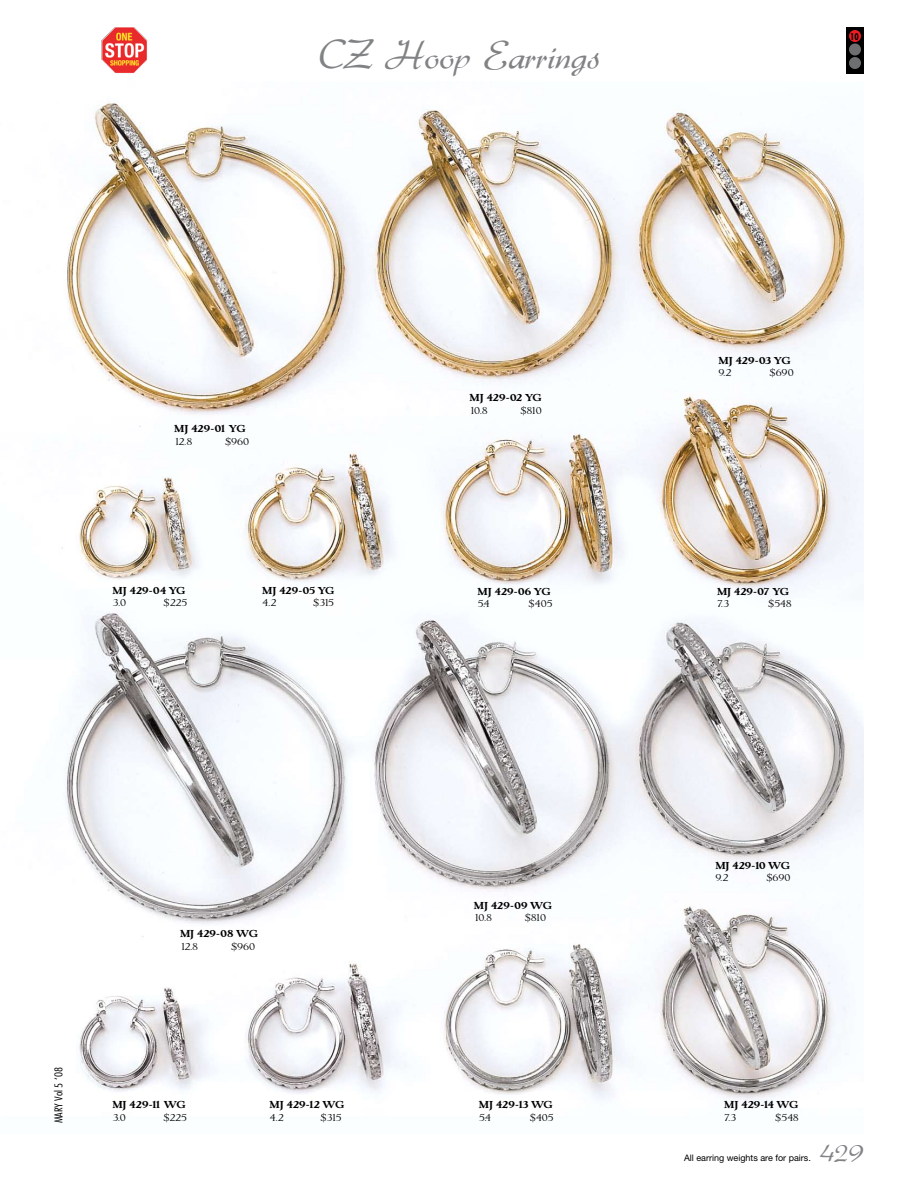
<style>
.page{position:relative;width:918px;height:1188px;background:#fff}
.page>*{position:absolute;margin:0;border:0;box-sizing:border-box;transform-origin:0 0}
.t1{font:42px "Gabrielle";color:#808284}
.t2{font:27px "Gabrielle";color:#808284}
.t3{font:700 10.5px "Erasmus";letter-spacing:-.02em;color:#000;scale:1.15 1}
.t4{font:300 10.5px "Erasmus";letter-spacing:-.025em;color:#000;scale:1.15 1}
.t5{font:300 condensed 10.5px "Futura";color:#000;scale:1.15 1}
.t6{font:9px "Helvetica Neue";color:#000}
.t7{font:700 condensed 9px "Futura";color:#000}
</style>
<div class="page">
<img style="left:101px;top:27px;width:47px;height:46px;border-radius:13px">
<img style="left:62px;top:103px;width:802px;height:998px">
<div style="left:846px;top:27px;width:18px;height:47px;background:#000"></div>
<div style="left:849px;top:30px;width:12px;height:12px;background:#ed1c24;border-radius:50%"></div>
<div style="left:849px;top:44px;width:12px;height:12px;background:#6d6f71;border-radius:50%"></div>
<div style="left:849px;top:57px;width:12px;height:12px;background:#6d6f71;border-radius:50%"></div>
<h1 class="t1" style="left:318px;top:30px;width:283px">CZ Hoop Earrings</h1>
<p class="t7" style="left:850px;top:31px;width:10px">10</p>
<p class="t3" style="left:174px;top:421px;width:64px">MJ 429-01 YG</p>
<p class="t4" style="left:174px;top:434px;width:17px">12.8</p>
<p class="t4" style="left:225px;top:434px;width:23px">$960</p>
<p class="t3" style="left:113px;top:583px;width:65px">MJ 429-04 YG</p>
<p class="t4" style="left:113px;top:596px;width:13px">3.0</p>
<p class="t4" style="left:164px;top:596px;width:22px">$225</p>
<p class="t3" style="left:262px;top:583px;width:64px">MJ 429-05 YG</p>
<p class="t4" style="left:262px;top:596px;width:14px">4.2</p>
<p class="t4" style="left:313px;top:596px;width:20px">$315</p>
<p class="t5" style="left:52px;top:1123px;width:50px;rotate:-90deg">MARY Vol 5 ‘08</p>
<p class="t3" style="left:180px;top:926px;width:69px">MJ 429-08 WG</p>
<p class="t4" style="left:180px;top:939px;width:17px">12.8</p>
<p class="t4" style="left:231px;top:939px;width:23px">$960</p>
<p class="t3" style="left:112px;top:1098px;width:65px">MJ 429-11 WG</p>
<p class="t4" style="left:112px;top:1110px;width:13px">3.0</p>
<p class="t4" style="left:163px;top:1110px;width:22px">$225</p>
<p class="t3" style="left:270px;top:1098px;width:67px">MJ 429-12 WG</p>
<p class="t4" style="left:270px;top:1110px;width:14px">4.2</p>
<p class="t4" style="left:321px;top:1110px;width:20px">$315</p>
<p class="t3" style="left:470px;top:390px;width:64px">MJ 429-02 YG</p>
<p class="t4" style="left:470px;top:403px;width:17px">10.8</p>
<p class="t4" style="left:521px;top:403px;width:20px">$810</p>
<p class="t3" style="left:478px;top:584px;width:65px">MJ 429-06 YG</p>
<p class="t4" style="left:478px;top:597px;width:12px">5.4</p>
<p class="t4" style="left:529px;top:597px;width:22px">$405</p>
<p class="t3" style="left:474px;top:898px;width:69px">MJ 429-09 WG</p>
<p class="t4" style="left:474px;top:911px;width:17px">10.8</p>
<p class="t4" style="left:525px;top:911px;width:20px">$810</p>
<p class="t3" style="left:479px;top:1097px;width:66px">MJ 429-13 WG</p>
<p class="t4" style="left:479px;top:1110px;width:12px">5.4</p>
<p class="t4" style="left:530px;top:1110px;width:22px">$405</p>
<p class="t3" style="left:718px;top:353px;width:64px">MJ 429-03 YG</p>
<p class="t4" style="left:718px;top:366px;width:13px">9.2</p>
<p class="t4" style="left:770px;top:366px;width:23px">$690</p>
<p class="t3" style="left:717px;top:584px;width:64px">MJ 429-07 YG</p>
<p class="t4" style="left:717px;top:597px;width:12px">7.3</p>
<p class="t4" style="left:768px;top:597px;width:22px">$548</p>
<p class="t3" style="left:715px;top:858px;width:66px">MJ 429-10 WG</p>
<p class="t4" style="left:715px;top:870px;width:13px">9.2</p>
<p class="t4" style="left:766px;top:870px;width:23px">$690</p>
<p class="t3" style="left:724px;top:1097px;width:66px">MJ 429-14 WG</p>
<p class="t4" style="left:724px;top:1110px;width:12px">7.3</p>
<p class="t4" style="left:775px;top:1110px;width:22px">$548</p>
<p class="t6" style="left:684px;top:1152px;width:128px">All earring weights are for pairs.</p>
<h2 class="t2" style="left:821px;top:1137px;width:45px">429</h2>
</div>
